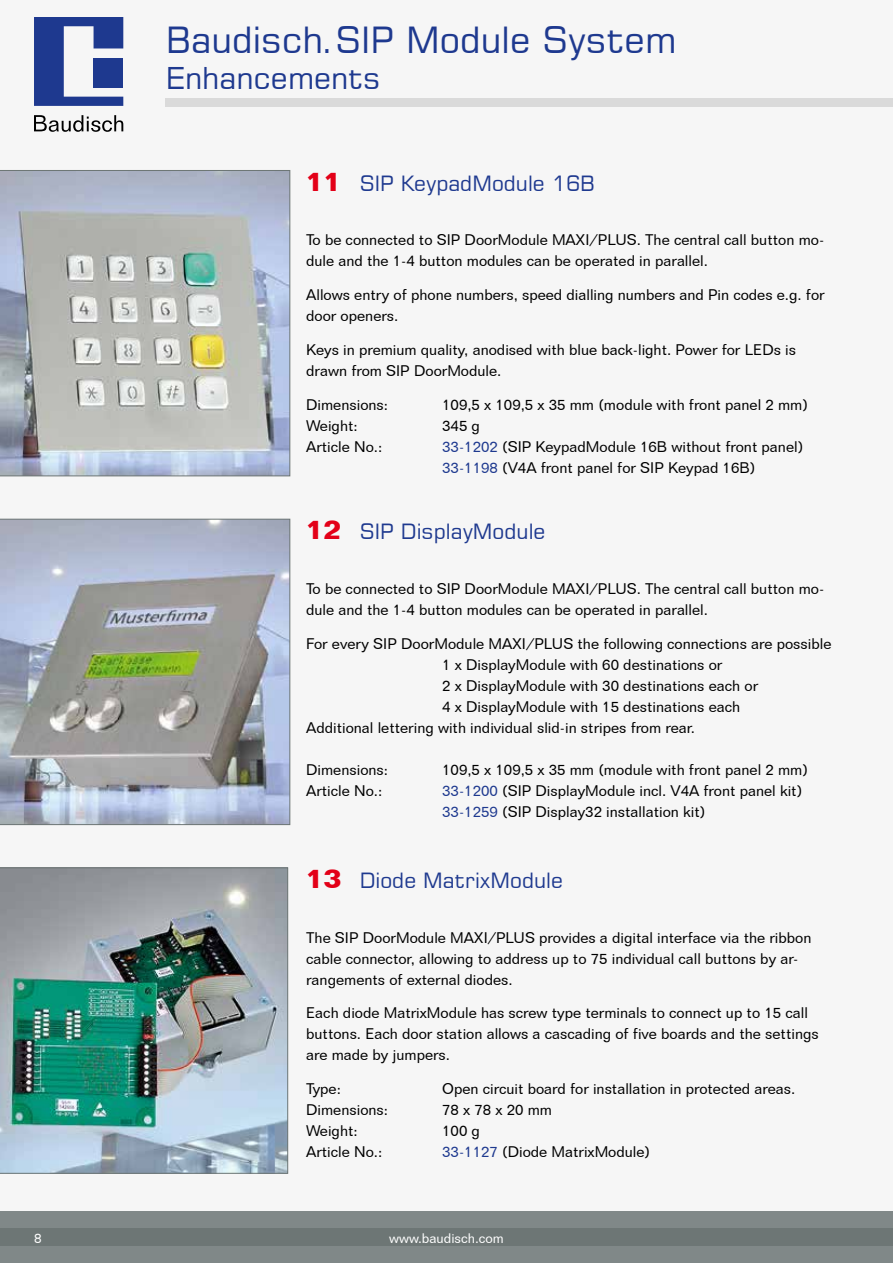
<style>
.page{position:relative;width:893px;height:1263px;background:#f6f6f6}
.page>*{position:absolute;margin:0;border:0;box-sizing:border-box;transform-origin:0 0}
.t1{font:36px "Square 721 BT";color:#1e398f}
.t2{font:30px "Square 721 BT";color:#1e398f}
.t3{font:21px "Square 721 BT";color:#1e398f}
.t4{font:15px/21px "Folio BT";color:#000}
.t5{font:13.5px "Folio BT";color:#fff}
.s1{font-family:"Folio BT";font-weight:700;font-size:27px;color:#e30018}
.s2{color:#1e398f}
</style>
<div class="page">
<div style="left:0;top:1212px;width:893px;height:51px;background:#808888"></div>
<div style="left:0;top:1229px;width:893px;height:17px;background:#6d7675"></div>
<div style="left:166px;top:98px;width:727px;height:8px;background:#dadada"></div>
<svg style="left:34px;top:17px;width:89px;height:89px"></svg>
<div style="left:94px;top:58px;width:29px;height:29px;background:#1e398f"></div>
<svg style="left:34px;top:115px;width:89px;height:17px"></svg>
<img style="left:0;top:519px;width:290px;height:306px">
<svg style="left:0;top:170px;width:290px;height:306px;background:#b6bbbf"></svg>
<img style="left:0;top:867px;width:288px;height:307px">
<p class="t5" style="left:34px;top:1229px;width:9px">8</p>
<h1 class="t1" style="left:166px;top:18px;width:512px">Baudisch.SIP Module System</h1>
<h2 class="t2" style="left:166px;top:60px;width:216px">Enhancements</h2>
<h3 class="t3" style="left:306px;top:170px;width:290px"><span class="s1">11</span> SIP KeypadModule 16B</h3>
<p class="t4" style="left:306px;top:229px;width:520px">To be connected to SIP DoorModule MAXI/PLUS. The central call button mo&shy;dule and the 1-4 button modules can be operated in parallel.</p>
<p class="t4" style="left:306px;top:284px;width:520px">Allows entry of phone numbers, speed dialling numbers and Pin codes e.g. for door openers.</p>
<p class="t4" style="left:306px;top:339px;width:491px">Keys in premium quality, anodised with blue back-light. Power for LEDs is drawn from SIP DoorModule.</p>
<p class="t4" style="left:306px;top:394px;width:83px">Dimensions:</p>
<p class="t4" style="left:442px;top:394px;width:367px">109,5 x 109,5 x 35 mm (module with front panel 2 mm)</p>
<p class="t4" style="left:306px;top:415px;width:53px">Weight:</p>
<p class="t4" style="left:442px;top:415px;width:39px">345 g</p>
<p class="t4" style="left:306px;top:436px;width:78px">Article No.:</p>
<p class="t4" style="left:442px;top:436px;width:363px"><span class="s2">33-1202</span> (SIP KeypadModule 16B without front panel)<br><span class="s2">33-1198</span> (V4A front panel for SIP Keypad 16B)</p>
<h3 class="t3" style="left:306px;top:518px;width:241px"><span class="s1">12</span> SIP DisplayModule</h3>
<p class="t4" style="left:306px;top:578px;width:520px">To be connected to SIP DoorModule MAXI/PLUS. The central call button mo&shy;dule and the 1-4 button modules can be operated in parallel.</p>
<p class="t4" style="left:306px;top:633px;width:527px">For every SIP DoorModule MAXI/PLUS the following connections are possible</p>
<p class="t4" style="left:442px;top:654px;width:282px">1 x DisplayModule with 60 destinations or</p>
<p class="t4" style="left:442px;top:675px;width:317px">2 x DisplayModule with 30 destinations each or</p>
<p class="t4" style="left:442px;top:696px;width:300px">4 x DisplayModule with 15 destinations each</p>
<p class="t4" style="left:306px;top:717px;width:390px">Additional lettering with individual slid-in stripes from rear.</p>
<p class="t4" style="left:306px;top:759px;width:83px">Dimensions:</p>
<p class="t4" style="left:442px;top:759px;width:367px">109,5 x 109,5 x 35 mm (module with front panel 2 mm)</p>
<p class="t4" style="left:306px;top:780px;width:78px">Article No.:</p>
<p class="t4" style="left:442px;top:780px;width:362px"><span class="s2">33-1200</span> (SIP DisplayModule incl. V4A front panel kit)<br><span class="s2">33-1259</span> (SIP Display32 installation kit)</p>
<h3 class="t3" style="left:306px;top:867px;width:258px"><span class="s1">13</span> Diode MatrixModule</h3>
<p class="t4" style="left:306px;top:927px;width:507px">The SIP DoorModule MAXI/PLUS provides a digital interface via the ribbon cable connector, allowing to address up to 75 individual call buttons by ar&shy;rangements of external diodes.</p>
<p class="t4" style="left:306px;top:1002px;width:514px">Each diode MatrixModule has screw type terminals to connect up to 15 call buttons. Each door station allows a cascading of five boards and the settings are made by jumpers.</p>
<p class="t4" style="left:306px;top:1078px;width:36px">Type:</p>
<p class="t4" style="left:442px;top:1078px;width:354px">Open circuit board for installation in protected areas.</p>
<p class="t4" style="left:306px;top:1099px;width:83px">Dimensions:</p>
<p class="t4" style="left:442px;top:1099px;width:111px">78 x 78 x 20 mm</p>
<p class="t4" style="left:306px;top:1120px;width:53px">Weight:</p>
<p class="t4" style="left:442px;top:1120px;width:39px">100 g</p>
<p class="t4" style="left:306px;top:1141px;width:78px">Article No.:</p>
<p class="t4" style="left:442px;top:1141px;width:210px"><span class="s2">33-1127</span> (Diode MatrixModule)</p>
<p class="t5" style="left:389px;top:1229px;width:116px">www.baudisch.com</p>
</div>
